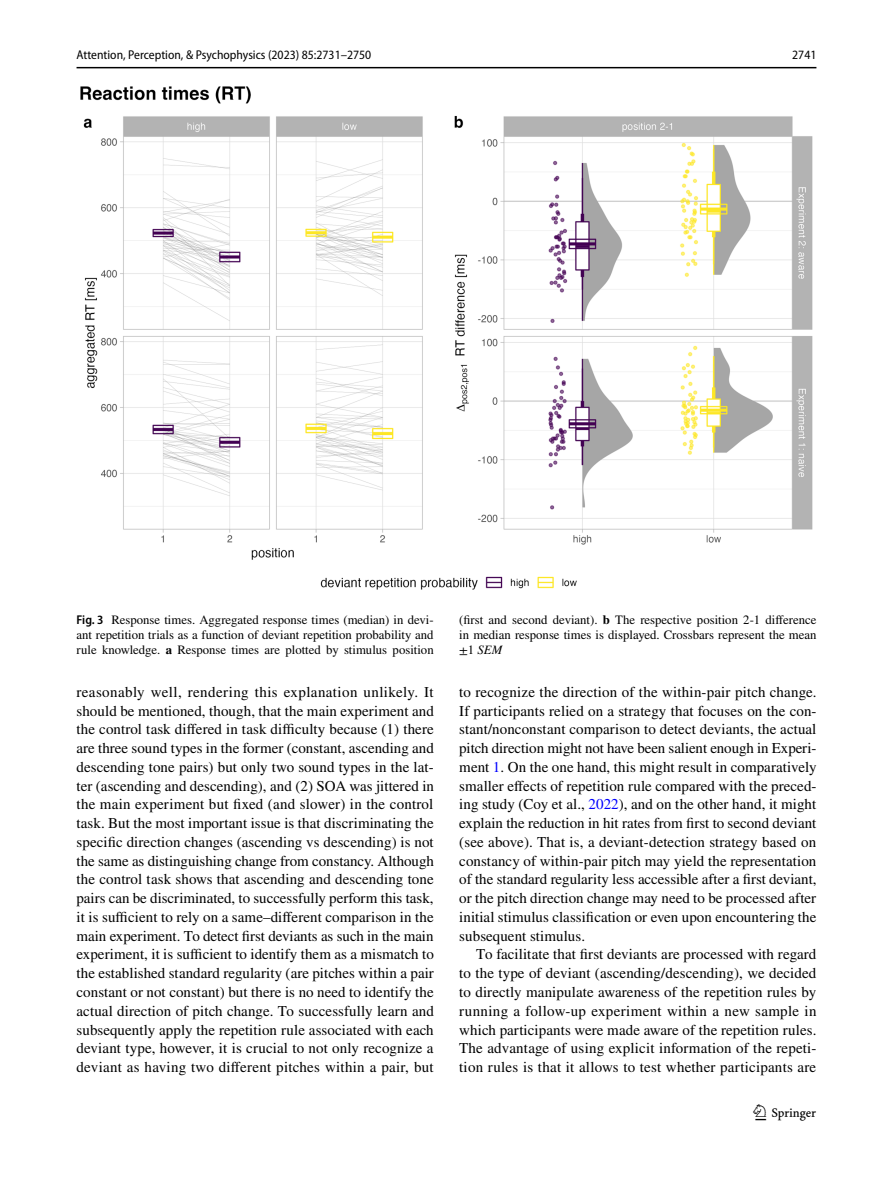
<style>
.page{position:relative;width:893px;height:1187px;background:#fff}
.page>*{position:absolute;margin:0;border:0;box-sizing:border-box;transform-origin:0 0}
.t1{font:22.5px "Springnew Regular 3";color:#000}
.t2{font:15px/18.8px "STIX";letter-spacing:.015em;color:#000;text-align:justify}
.t3{font:12.75px/15px "STIX";color:#000;text-align:justify}
.t4{font:semi-condensed 12.75px "Myriad Pro";color:#000}
.s1{font-family:"Myriad Pro";font-weight:600;font-stretch:semi-condensed}
.s2{font-weight:700}
.s3{font-style:italic}
.s4{color:#00f}
</style>
<div class="page">
<hr style="left:77px;top:67px;width:739px;height:1px;background:#000">
<img style="left:81px;top:87px;width:731px;height:502px">
<p class="t4" style="left:77px;top:48px;width:296px">Attention, Perception, &amp; Psychophysics (2023) 85:2731–2750</p>
<p class="t4" style="left:792px;top:48px;width:26px">2741</p>
<p class="t3" style="left:77px;top:613px;width:359px"><span class="s1">Fig. 3</span> Response times. Aggregated response times (median) in devi&shy;ant repetition trials as a function of deviant repetition probability and rule knowledge. <span class="s2">a</span> Response times are plotted by stimulus position</p>
<p class="t3" style="left:459px;top:613px;width:359px">(first and second deviant). <span class="s2">b</span> The respective position 2-1 difference in median response times is displayed. Crossbars represent the mean ±1 <span class="s3">SEM</span></p>
<p class="t2" style="left:77px;top:683px;width:359px">reasonably well, rendering this explanation unlikely. It should be mentioned, though, that the main experiment and the control task differed in task difficulty because (1) there are three sound types in the former (constant, ascending and descending tone pairs) but only two sound types in the lat&shy;ter (ascending and descending), and (2) SOA was jittered in the main experiment but fixed (and slower) in the control task. But the most important issue is that discriminating the specific direction changes (ascending vs descending) is not the same as distinguishing change from constancy. Although the control task shows that ascending and descending tone pairs can be discriminated, to successfully perform this task, it is sufficient to rely on a same–different comparison in the main experiment. To detect first deviants as such in the main experiment, it is sufficient to identify them as a mismatch to the established standard regularity (are pitches within a pair constant or not constant) but there is no need to identify the actual direction of pitch change. To successfully learn and subsequently apply the repetition rule associated with each deviant type, however, it is crucial to not only recognize a deviant as having two different pitches within a pair, but</p>
<p class="t2" style="left:459px;top:683px;width:359px">to recognize the direction of the within-pair pitch change.<br>If participants relied on a strategy that focuses on the con&shy;stant/nonconstant comparison to detect deviants, the actual pitch direction might not have been salient enough in Experi&shy;ment <span class="s4">1</span>. On the one hand, this might result in comparatively smaller effects of repetition rule compared with the preced&shy;ing study (Coy et al., <span class="s4">2022</span>), and on the other hand, it might explain the reduction in hit rates from first to second deviant (see above). That is, a deviant-detection strategy based on constancy of within-pair pitch may yield the representation of the standard regularity less accessible after a first deviant, or the pitch direction change may need to be processed after initial stimulus classification or even upon encountering the subsequent stimulus.</p>
<p class="t2" style="left:459px;top:946px;width:359px;text-indent:17px">To facilitate that first deviants are processed with regard to the type of deviant (ascending/descending), we decided to directly manipulate awareness of the repetition rules by running a follow-up experiment within a new sample in which participants were made aware of the repetition rules.<br>The advantage of using explicit information of the repeti&shy;tion rules is that it allows to test whether participants are</p>
<h1 class="t1" style="left:755px;top:1104px;width:62px">1 3</h1>
</div>
